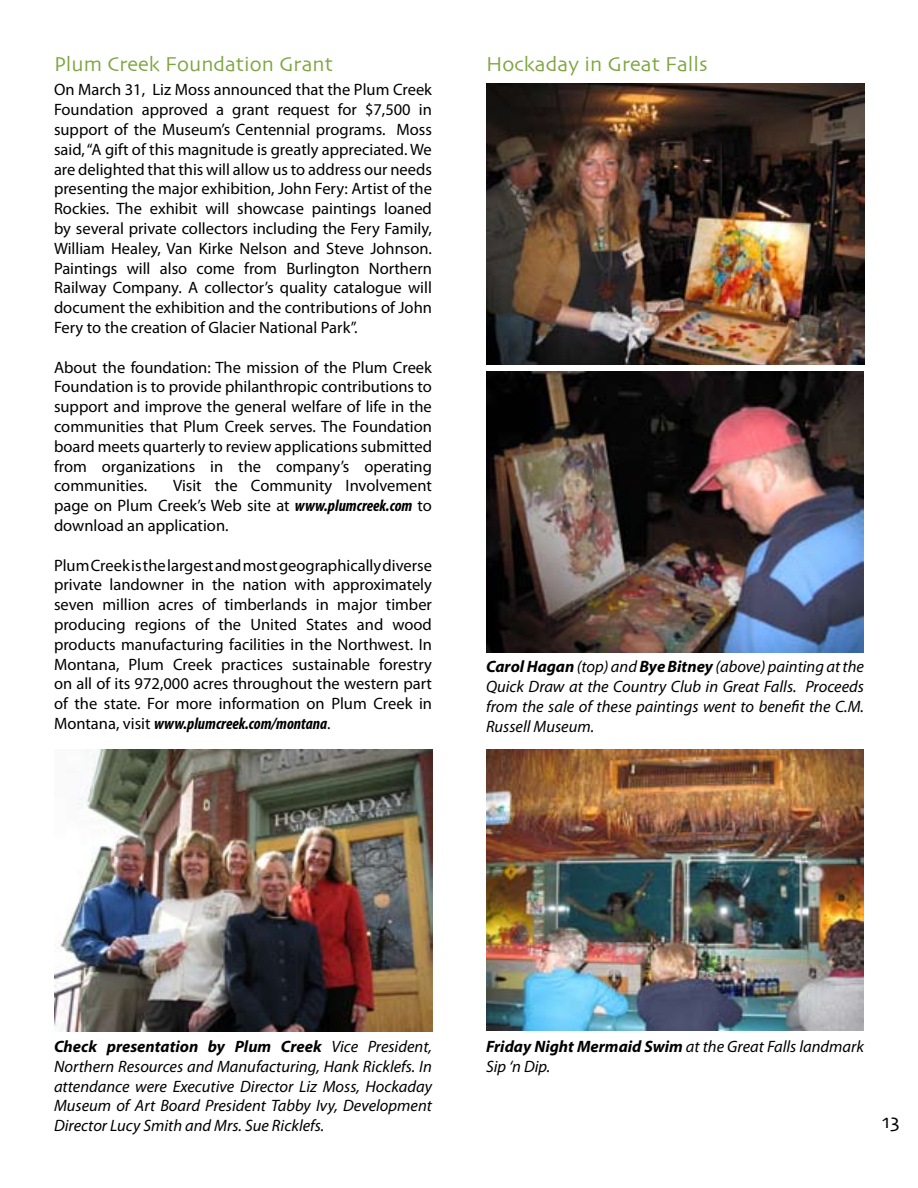
<style>
.page{position:relative;width:918px;height:1188px;background:#fff}
.page>*{position:absolute;margin:0;border:0;box-sizing:border-box;transform-origin:0 0}
.t1{font:21px "Skia";color:#7da43f}
.t2{font:21px "Skia";color:#000}
.t3{font:16.5px/19.8px "Myriad Pro";color:#000;text-align:justify}
.t4{font:italic 16.5px/19.8px "Myriad Pro";color:#000;text-align:justify}
.s1{font-weight:700;font-style:italic;font-stretch:condensed}
.s2{font-weight:700}
</style>
<div class="page">
<img style="left:487px;top:372px;width:377px;height:281px">
<img style="left:486px;top:84px;width:378px;height:281px">
<img style="left:487px;top:749px;width:377px;height:281px">
<img style="left:54px;top:749px;width:378px;height:283px">
<p class="t1" style="left:54px;top:51px;width:280px">Plum Creek Foundation Grant</p>
<p class="t1" style="left:486px;top:51px;width:223px">Hockaday in Great Falls</p>
<p class="t3" style="left:54px;top:80px;width:380px">On March 31, Liz Moss announced that the Plum Creek Foundation approved a grant request for $7,500 in support of the Museum’s Centennial programs. Moss said, “A gift of this magnitude is greatly appreciated. We are delighted that this will allow us to address our needs presenting the major exhibition, John Fery: Artist of the Rockies. The exhibit will showcase paintings loaned by several private collectors including the Fery Family, William Healey, Van Kirke Nelson and Steve Johnson.<br>Paintings will also come from Burlington Northern Railway Company. A collector’s quality catalogue will document the exhibition and the contributions of John Fery to the creation of Glacier National Park”.</p>
<p class="t3" style="left:54px;top:357px;width:380px">About the foundation: The mission of the Plum Creek Foundation is to provide philanthropic contributions to support and improve the general welfare of life in the communities that Plum Creek serves. The Foundation board meets quarterly to review applications submitted from organizations in the company’s operating communities.</p>
<p class="t3" style="left:54px;top:476px;width:379px;text-indent:119px">Visit the Community Involvement page on Plum Creek’s Web site at <span class="s1">www.plumcreek.com</span> to download an application.</p>
<p class="t3" style="left:54px;top:555px;width:380px">Plum Creek is the largest and most geographically diverse private landowner in the nation with approximately seven million acres of timberlands in major timber producing regions of the United States and wood products manufacturing facilities in the Northwest. In Montana, Plum Creek practices sustainable forestry on all of its 972,000 acres throughout the western part of the state. For more information on Plum Creek in Montana, visit <span class="s1">www.plumcreek.com/montana</span>.</p>
<p class="t4" style="left:486px;top:657px;width:380px"><span class="s2">Carol Hagan</span> (top) and <span class="s2">Bye Bitney</span> (above) painting at the Quick Draw at the Country Club in Great Falls. Proceeds from the sale of these paintings went to benefit the C.M.<br>Russell Museum.</p>
<p class="t4" style="left:54px;top:1036px;width:380px"><span class="s2">Check presentation by Plum Creek</span> Vice President, Northern Resources and Manufacturing, Hank Ricklefs. In attendance were Executive Director Liz Moss, Hockaday Museum of Art Board President Tabby Ivy, Development Director Lucy Smith and Mrs. Sue Ricklefs.</p>
<p class="t4" style="left:486px;top:1036px;width:380px"><span class="s2">Friday Night Mermaid Swim</span> at the Great Falls landmark<br>Sip ‘n Dip.</p>
<p class="t2" style="left:882px;top:1109px;width:19px">13</p>
</div>
